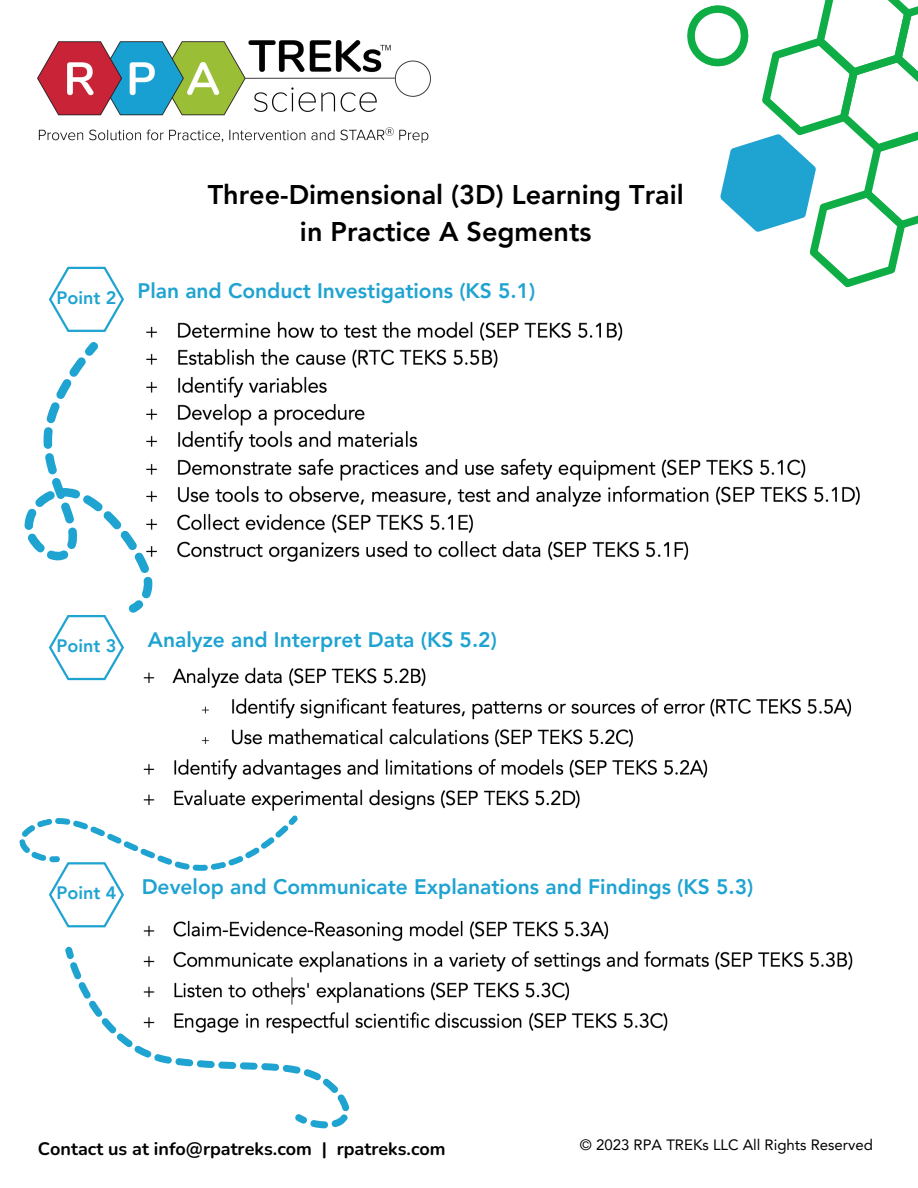
<style>
.page{position:relative;width:918px;height:1188px;background:#fff}
.page>*{position:absolute;margin:0;border:0;box-sizing:border-box;transform-origin:0 0}
.t1{font:800 27px/37.2px "Avenir LT Pro";color:#000;text-align:center}
.t2{font:800 21px "Avenir LT Pro";color:#1fa3d1}
.t3{font:700 18px "Nunito";color:#000}
.t4{font:800 18px "Avenir LT Pro";color:#1fa3d1}
.t5{font:15px "Avenir LT Pro";color:#000}
</style>
<div class="page">
<svg style="left:49px;top:267px;width:75px;height:65px"></svg>
<img style="left:145px;top:667px;width:707px;height:143px">
<img style="left:360px;top:920px;width:493px;height:111px">
<svg style="left:65px;top:921px;width:295px;height:208px"></svg>
<svg style="left:294px;top:1112px;width:14px;height:14px"></svg>
<svg style="left:19px;top:766px;width:280px;height:161px"></svg>
<svg style="left:687px;top:0;width:231px;height:288px"></svg>
<img style="left:146px;top:321px;width:714px;height:241px">
<svg style="left:85px;top:342px;width:13px;height:14px"></svg>
<svg style="left:24px;top:356px;width:216px;height:243px"></svg>
<svg style="left:49px;top:597px;width:96px;height:83px"></svg>
<img style="left:38px;top:40px;width:393px;height:102px">
<p class="t4" style="left:56px;top:290px;width:61px">Point 2</p>
<p class="t1" style="left:208px;top:179px;width:478px">Three-Dimensional (3D) Learning Trail in Practice A Segments</p>
<h1 class="t2" style="left:138px;top:283px;width:399px">Plan and Conduct Investigations (KS 5.1)</h1>
<p class="t4" style="left:56px;top:638px;width:61px">Point 3</p>
<h2 class="t2" style="left:148px;top:631px;width:350px">Analyze and Interpret Data (KS 5.2)</h2>
<h3 class="t4" style="left:56px;top:886px;width:61px">Point 4</h3>
<p class="t2" style="left:142px;top:878px;width:613px">Develop and Communicate Explanations and Findings (KS 5.3)</p>
<p class="t3" style="left:38px;top:1137px;width:409px">Contact us at info@rpatreks.com | rpatreks.com</p>
<h2 class="t5" style="left:580px;top:1139px;width:295px">© 2023 RPA TREKs LLC All Rights Reserved</h2>
</div>
